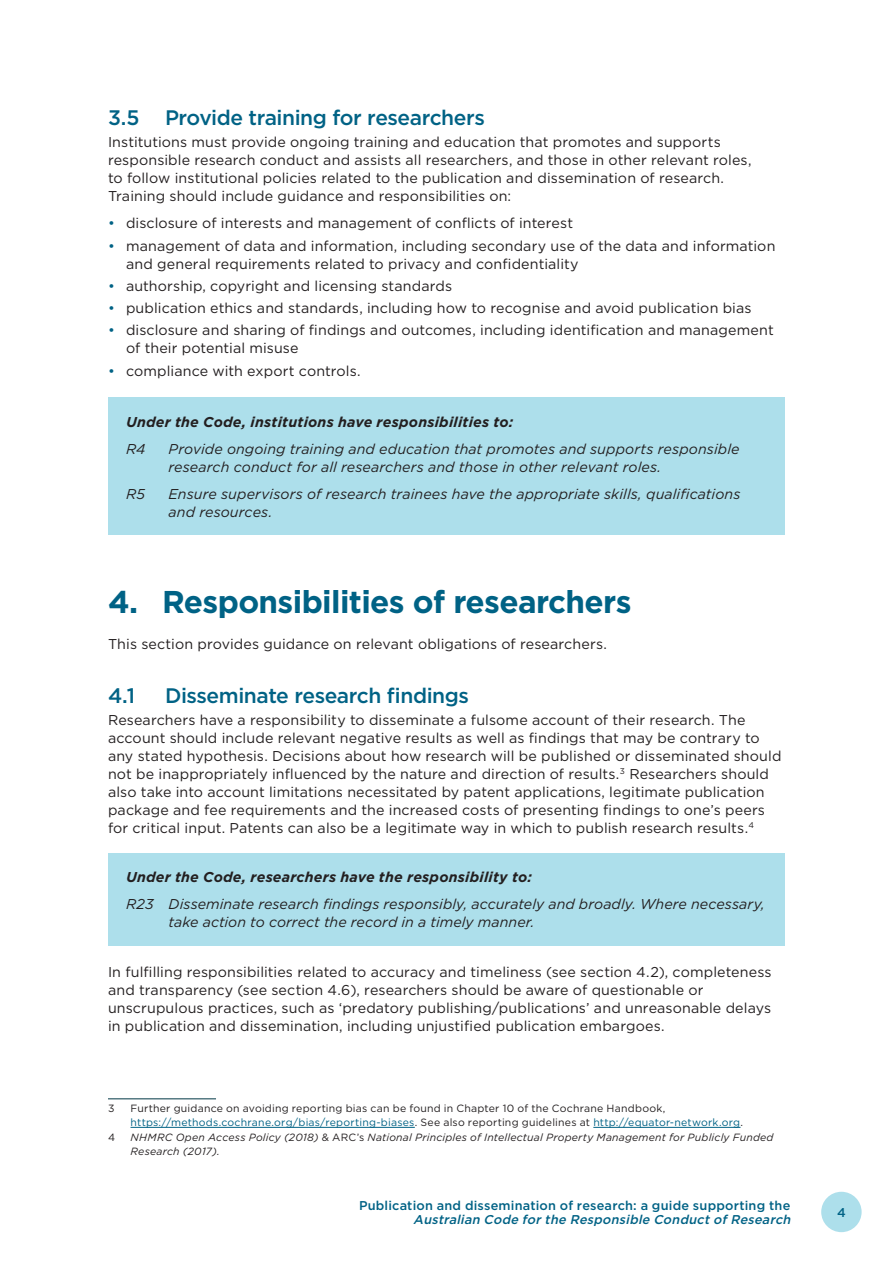
<style>
.page{position:relative;width:893px;height:1263px;background:#fff}
.page>*{position:absolute;margin:0;border:0;box-sizing:border-box;transform-origin:0 0}
.Heading_2{font:700 31.5px "Gotham";letter-spacing:-.02em;color:#006285}
.Heading_3{font:500 21px "Gotham";letter-spacing:-.02em;color:#006285}
.Body{font:14.25px/18px "Gotham";letter-spacing:.01em;color:#231f20}
.Body-2{font:italic 14.25px/18px "Gotham";letter-spacing:.005em;color:#231f20}
.Body-3{font:italic 700 14.25px "Gotham";letter-spacing:.015em;color:#231f20}
.t1{font:500 12.75px "Gotham";letter-spacing:.015em;color:#006285}
.t2{font:italic 500 12.75px "Gotham";color:#006285}
.Footnotes{font:10.5px/13.5px "Gotham";letter-spacing:.02em;color:#231f20}
.Footnotes-2{font:italic 10.5px/13.5px "Gotham";letter-spacing:.02em;color:#231f20}
.s1{color:#006285}
.s2{font-style:normal}
</style>
<div class="page">
<div style="left:821px;top:1192px;width:41px;height:40px;background:#addfeb;border-radius:50%"></div>
<div style="left:108px;top:397px;width:677px;height:138px;background:#addfeb"></div>
<div style="left:108px;top:853px;width:677px;height:92px;background:#addfeb"></div>
<hr style="left:108px;top:1098px;width:108px;height:1px;background:#003644">
<hr style="left:130px;top:1127px;width:285px;height:1px;background:#006285">
<hr style="left:593px;top:1127px;width:147px;height:1px;background:#006285">
<h3 class="Heading_3" style="left:108px;top:104px;width:379px">3.5 Provide training for researchers</h3>
<p class="Body" style="left:108px;top:133px;width:645px">Institutions must provide ongoing training and education that promotes and supports responsible research conduct and assists all researchers, and those in other relevant roles, to follow institutional policies related to the publication and dissemination of research.<br>Training should include guidance and responsibilities on:</p>
<p class="Body" style="left:108px;top:214px;width:467px"><span class="s1">•</span> disclosure of interests and management of conflicts of interest</p>
<p class="Body" style="left:126px;top:236px;width:651px;text-indent:-18px"><span class="s1">•</span> management of data and information, including secondary use of the data and information and general requirements related to privacy and confidentiality</p>
<p class="Body" style="left:108px;top:276px;width:346px"><span class="s1">•</span> authorship, copyright and licensing standards</p>
<p class="Body" style="left:108px;top:299px;width:645px"><span class="s1">•</span> publication ethics and standards, including how to recognise and avoid publication bias</p>
<p class="Body" style="left:126px;top:321px;width:649px;text-indent:-18px"><span class="s1">•</span> disclosure and sharing of findings and outcomes, including identification and management of their potential misuse</p>
<p class="Body" style="left:108px;top:361px;width:254px"><span class="s1">•</span> compliance with export controls.</p>
<p class="Body-3" style="left:126px;top:412px;width:389px">Under the Code, institutions have responsibilities to:</p>
<p class="Body-2" style="left:126px;top:439px;width:21px">R4</p>
<p class="Body-2" style="left:169px;top:439px;width:572px">Provide ongoing training and education that promotes and supports responsible research conduct for all researchers and those in other relevant roles.</p>
<p class="Body-2" style="left:126px;top:484px;width:21px">R5</p>
<p class="Body-2" style="left:169px;top:484px;width:573px">Ensure supervisors of research trainees have the appropriate skills, qualifications and resources.</p>
<h2 class="Heading_2" style="left:108px;top:581px;width:525px">4. Responsibilities of researchers</h2>
<p class="Body" style="left:108px;top:634px;width:500px">This section provides guidance on relevant obligations of researchers.</p>
<h3 class="Heading_3" style="left:108px;top:681px;width:29px">4.1</h3>
<h3 class="Heading_3" style="left:165px;top:681px;width:306px">Disseminate research findings</h3>
<p class="Body" style="left:108px;top:711px;width:675px">Researchers have a responsibility to disseminate a fulsome account of their research. The account should include relevant negative results as well as findings that may be contrary to any stated hypothesis. Decisions about how research will be published or disseminated should not be inappropriately influenced by the nature and direction of results.<sup>3</sup> Researchers should also take into account limitations necessitated by patent applications, legitimate publication package and fee requirements and the increased costs of presenting findings to one’s peers for critical input. Patents can also be a legitimate way in which to publish research results.<sup>4</sup></p>
<p class="Body-3" style="left:126px;top:868px;width:407px">Under the Code, researchers have the responsibility to:</p>
<p class="Body-2" style="left:169px;top:895px;width:598px;text-indent:-43px">R23 Disseminate research findings responsibly, accurately and broadly. Where necessary, take action to correct the record in a timely manner.</p>
<p class="Body" style="left:108px;top:963px;width:665px">In fulfilling responsibilities related to accuracy and timeliness (see section 4.2), completeness and transparency (see section 4.6), researchers should be aware of questionable or unscrupulous practices, such as ‘predatory publishing/publications’ and unreasonable delays in publication and dissemination, including unjustified publication embargoes.</p>
<p class="Footnotes" style="left:108px;top:1102px;width:8px">3</p>
<p class="Footnotes" style="left:130px;top:1102px;width:614px">Further guidance on avoiding reporting bias can be found in Chapter 10 of the Cochrane Handbook, <span class="s1">https://methods.cochrane.org/bias/reporting-biases</span>. See also reporting guidelines at <span class="s1">http://equator-network.org</span>.</p>
<p class="Footnotes" style="left:108px;top:1131px;width:9px">4</p>
<p class="Footnotes-2" style="left:131px;top:1131px;width:644px">NHMRC Open Access Policy (2018) <span class="s2">&amp; ARC’s</span> National Principles of Intellectual Property Management for Publicly Funded<br>Research (2017).</p>
<p class="t1" style="left:359px;top:1197px;width:433px">Publication and dissemination of research: a guide supporting the</p>
<p class="t2" style="left:413px;top:1211px;width:382px">Australian Code forthe Responsible ConductofResearch</p>
<p class="t1" style="left:837px;top:1204px;width:10px">4</p>
</div>
